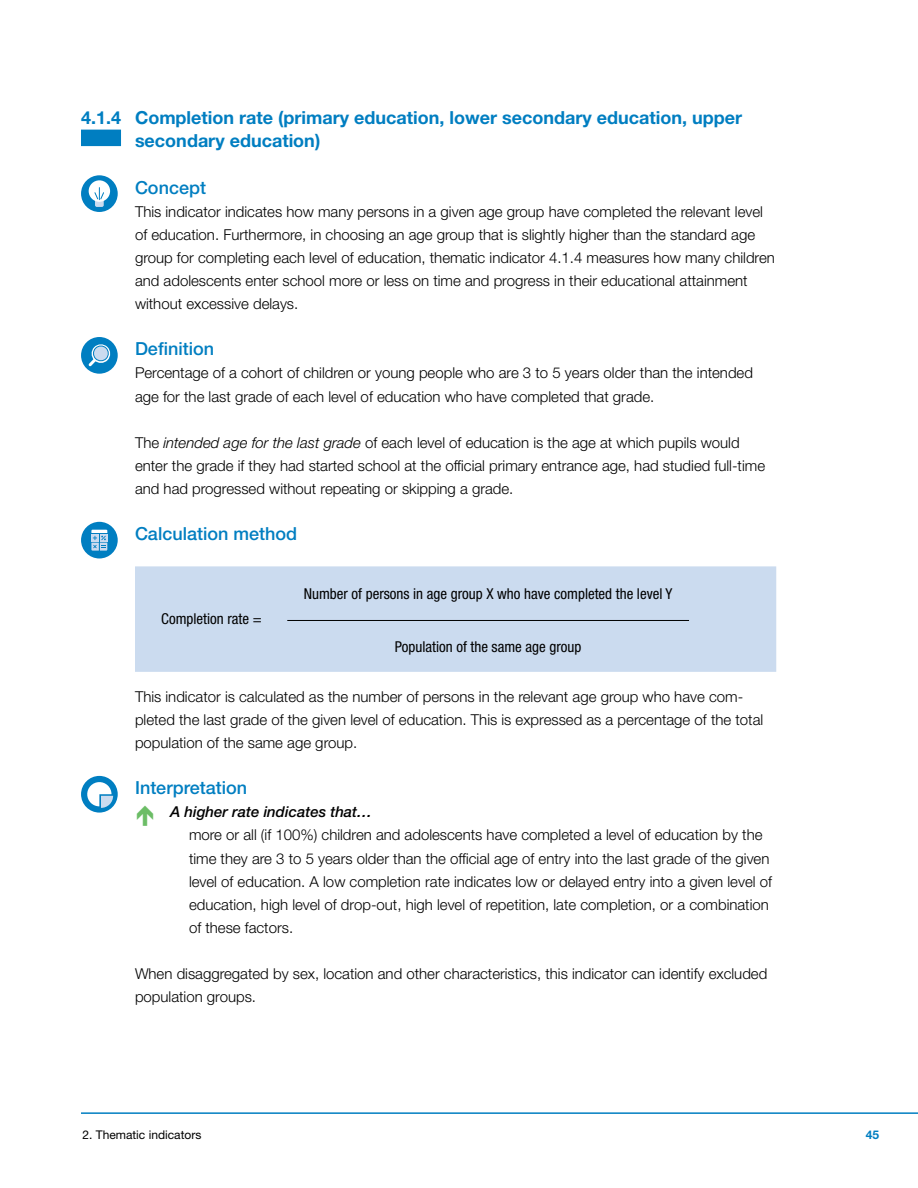
<style>
.page{position:relative;width:918px;height:1188px;background:#fff}
.page>*{position:absolute;margin:0;border:0;box-sizing:border-box;transform-origin:0 0}
.HEAD_TArget2{font:700 18px/23.1px "Helvetica Neue LT Std";color:#007ec1}
.HEAD_E{font:500 18px "Helvetica Neue LT Std";color:#007ec1}
.HEAD_D_Calculation{font:500 18px "Helvetica Neue LT Std";color:#007ec1}
.TEXT_body_TARGETS{font:300 15px/23.1px "Helvetica Neue LT Std";color:#000}
.TEXT_BODY_TARGETS_3p{font:300 15px/23.1px "Helvetica Neue LT Std";color:#000}
.Text_formula{font:condensed 15px "Helvetica Neue LT Std";color:#000}
.TEXT_body_TARGETS-2{font:italic 500 15px "Helvetica Neue LT Std";color:#000}
.t1{font:12px "Helvetica Neue LT Std";color:#000}
.t2{font:700 12px "Helvetica Neue LT Std";color:#007ec1}
.s1{font-style:italic}
</style>
<div class="page">
<hr style="left:81px;top:1112px;width:837px;height:2px;background:#007ec1">
<div style="left:81px;top:130px;width:40px;height:16px;background:#007ec1"></div>
<div style="left:135px;top:566px;width:641px;height:106px;background:#cbdbef"></div>
<hr style="left:287px;top:620px;width:402px;height:1px;background:#000">
<div style="left:81px;top:175px;width:37px;height:37px;background:#007ec1;border-radius:50%"></div>
<div style="left:95px;top:197px;width:9px;height:10px;background:#cbdbef;border-radius:2px"></div>
<div style="left:89px;top:180px;width:21px;height:22px;background:#fff;border-radius:50%"></div>
<svg style="left:94px;top:188px;width:10px;height:12px"></svg>
<div style="left:81px;top:337px;width:37px;height:37px;background:#007ec1;border-radius:50%"></div>
<svg style="left:89px;top:344px;width:22px;height:22px"></svg>
<div style="left:81px;top:522px;width:37px;height:36px;background:#007ec1;border-radius:50%"></div>
<svg style="left:91px;top:530px;width:16px;height:21px"></svg>
<div style="left:81px;top:776px;width:37px;height:37px;background:#007ec1;border-radius:50%"></div>
<svg style="left:86px;top:781px;width:27px;height:27px"></svg>
<p class="HEAD_TArget2" style="left:135px;top:106px;width:609px;text-indent:-54px">4.1.4 Completion rate (primary education, lower secondary education, upper secondary education)</p>
<p class="HEAD_E" style="left:135px;top:177px;width:73px">Concept</p>
<p class="TEXT_body_TARGETS" style="left:135px;top:200px;width:641px">This indicator indicates how many persons in a given age group have completed the relevant level of education. Furthermore, in choosing an age group that is slightly higher than the standard age group for completing each level of education, thematic indicator 4.1.4 measures how many children and adolescents enter school more or less on time and progress in their educational attainment without excessive delays.</p>
<p class="HEAD_E" style="left:135px;top:338px;width:81px">Definition</p>
<p class="TEXT_body_TARGETS" style="left:135px;top:361px;width:620px">Percentage of a cohort of children or young people who are 3 to 5 years older than the intended age for the last grade of each level of education who have completed that grade.</p>
<p class="TEXT_body_TARGETS" style="left:135px;top:431px;width:632px">The <span class="s1">intended age for the last grade</span> of each level of education is the age at which pupils would enter the grade if they had started school at the official primary entrance age, had studied full-time and had progressed without repeating or skipping a grade.</p>
<p class="HEAD_D_Calculation" style="left:135px;top:523px;width:164px">Calculation method</p>
<p class="Text_formula" style="left:304px;top:585px;width:370px">Number of persons in age group X who have completed the level Y</p>
<p class="Text_formula" style="left:395px;top:638px;width:188px">Population of the same age group</p>
<p class="TEXT_body_TARGETS" style="left:135px;top:685px;width:630px">This indicator is calculated as the number of persons in the relevant age group who have com&shy;pleted the last grade of the given level of education. This is expressed as a percentage of the total population of the same age group.</p>
<p class="HEAD_E" style="left:135px;top:777px;width:114px">Interpretation</p>
<p class="TEXT_body_TARGETS-2" style="left:170px;top:803px;width:204px">A higher rate indicates that…</p>
<p class="TEXT_BODY_TARGETS_3p" style="left:189px;top:823px;width:584px">more or all (if 100%) children and adolescents have completed a level of education by the time they are 3 to 5 years older than the official age of entry into the last grade of the given level of education. A low completion rate indicates low or delayed entry into a given level of education, high level of drop-out, high level of repetition, late completion, or a combination of these factors.</p>
<p class="TEXT_body_TARGETS" style="left:135px;top:962px;width:634px">When disaggregated by sex, location and other characteristics, this indicator can identify excluded population groups.</p>
<p class="Text_formula" style="left:161px;top:610px;width:102px">Completion rate =</p>
<p class="t1" style="left:82px;top:1127px;width:120px">2. Thematic indicators</p>
<p class="t2" style="left:866px;top:1127px;width:15px">45</p>
</div>
